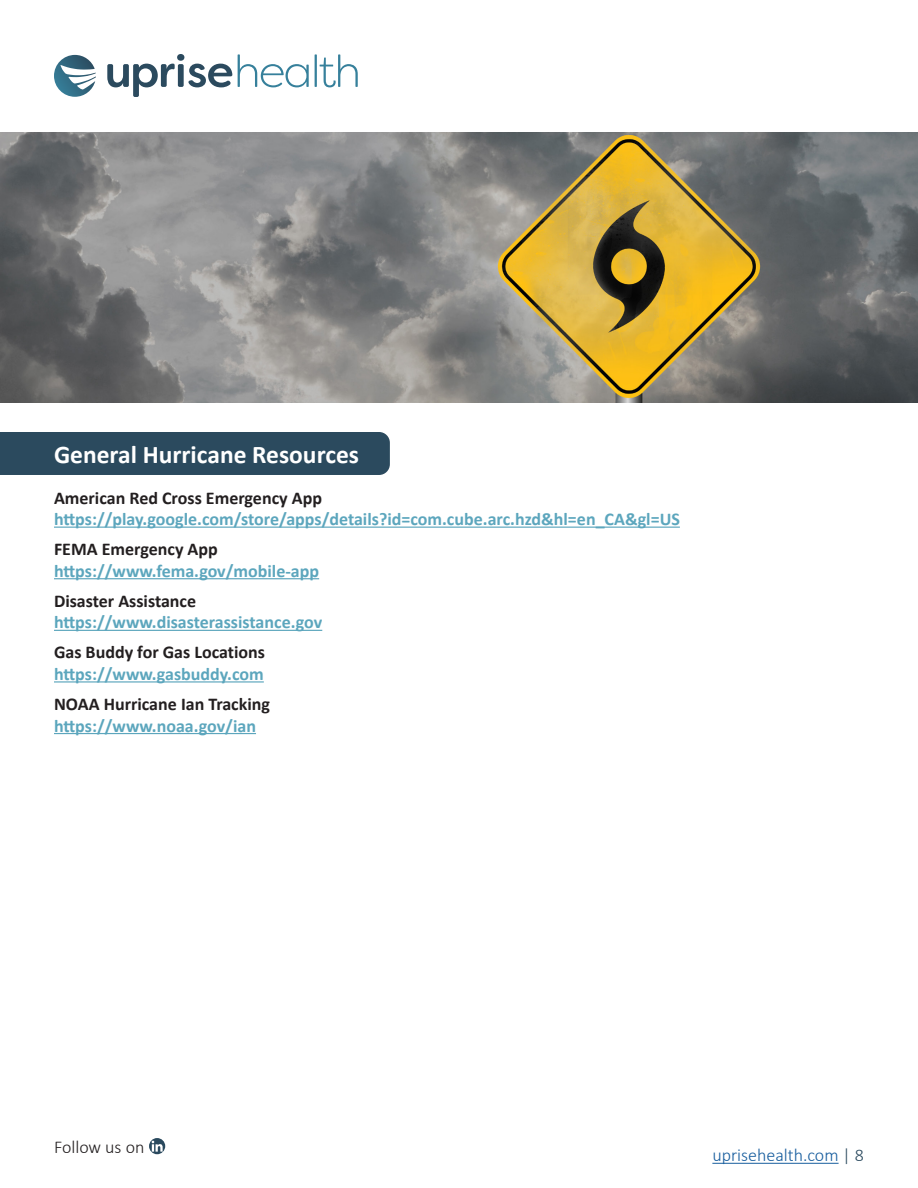
<style>
.page{position:relative;width:918px;height:1188px;background:#fff}
.page>*{position:absolute;margin:0;border:0;box-sizing:border-box;transform-origin:0 0}
.t1{font:700 25.5px "Calibri";color:#fff}
.t2{font:700 18px "Calibri";color:#5ca6bd}
.t3{font:700 18px "Calibri";color:#231f20}
.t4{font:300 18px "Calibri";color:#175d9e}
.t5{font:300 18px "Calibri";color:#231f20}
.s1{color:#2a495e}
</style>
<div class="page">
<hr style="left:54px;top:527px;width:626px;height:1px;background:#5ca6bd">
<hr style="left:54px;top:578px;width:265px;height:1px;background:#5ca6bd">
<hr style="left:54px;top:630px;width:268px;height:1px;background:#5ca6bd">
<hr style="left:54px;top:681px;width:210px;height:2px;background:#5ca6bd">
<hr style="left:54px;top:733px;width:202px;height:1px;background:#5ca6bd">
<div style="left:0;top:432px;width:390px;height:43px;background:#2b4a5e"></div>
<svg style="left:54px;top:55px;width:42px;height:42px"></svg>
<svg style="left:107px;top:54px;width:125px;height:43px"></svg>
<svg style="left:238px;top:54px;width:71px;height:33px"></svg>
<hr style="left:315px;top:54px;width:2px;height:33px;background:#36809b">
<svg style="left:320px;top:54px;width:38px;height:33px"></svg>
<hr style="left:712px;top:1163px;width:127px;height:1px;background:#175d9e">
<svg style="left:149px;top:1138px;width:16px;height:16px"></svg>
<img style="left:0;top:133px;width:918px;height:270px">
<p class="t1" style="left:54px;top:437px;width:307px">General Hurricane Resources</p>
<p class="t3" style="left:54px;top:485px;width:270px">American Red Cross Emergency App</p>
<p class="t2" style="left:54px;top:506px;width:627px">https://play.google.com/store/apps/details?id=com.cube.arc.hzd&amp;hl=en_CA&amp;gl=US</p>
<p class="t3" style="left:54px;top:536px;width:165px">FEMA Emergency App</p>
<p class="t2" style="left:54px;top:558px;width:267px">https://www.fema.gov/mobile-app</p>
<p class="t3" style="left:54px;top:588px;width:144px">Disaster Assistance</p>
<p class="t2" style="left:54px;top:610px;width:270px">https://www.disasterassistance.gov</p>
<p class="t3" style="left:54px;top:640px;width:213px">Gas Buddy for Gas Locations</p>
<p class="t2" style="left:54px;top:661px;width:211px">https://www.gasbuddy.com</p>
<p class="t3" style="left:54px;top:691px;width:218px">NOAA Hurricane Ian Tracking</p>
<p class="t2" style="left:54px;top:713px;width:204px">https://www.noaa.gov/ian</p>
<p class="t5" style="left:54px;top:1136px;width:92px">Follow us on</p>
<p class="t4" style="left:712px;top:1144px;width:153px">uprisehealth.com <span class="s1">| 8</span></p>
</div>
